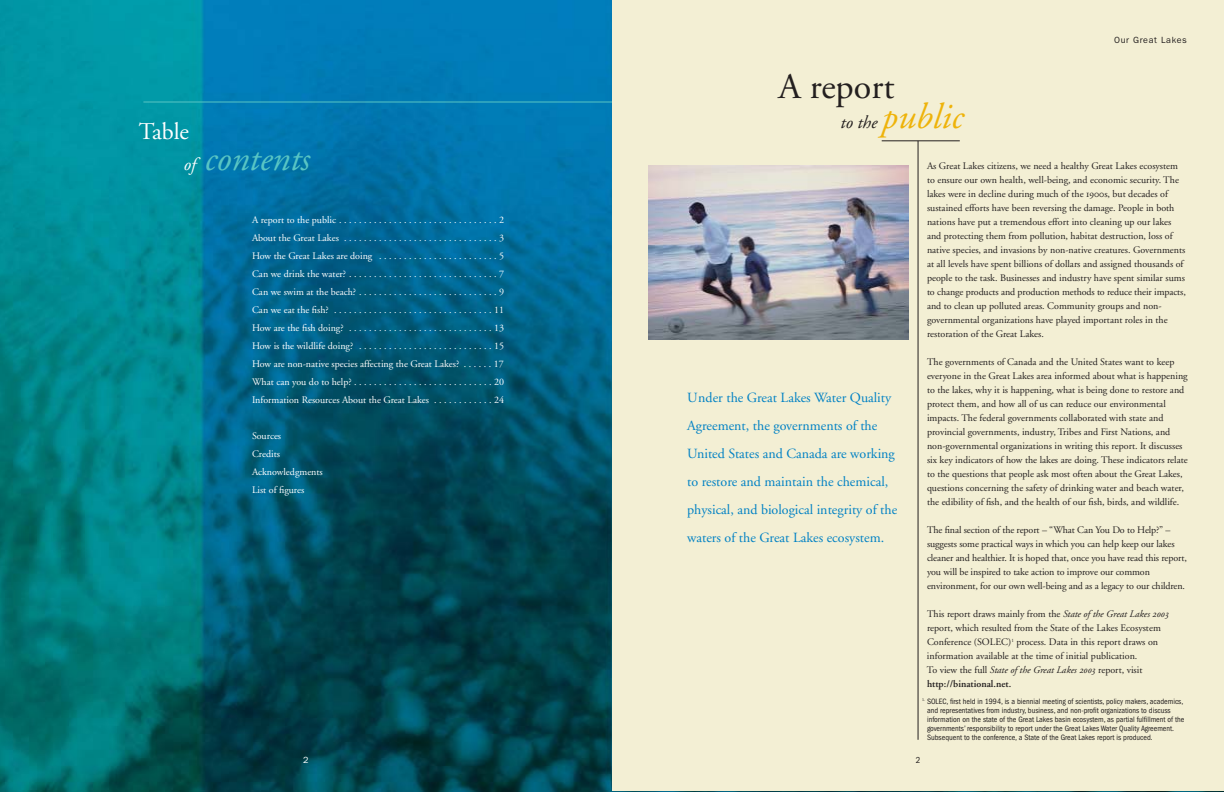
<style>
.page{position:relative;width:1224px;height:792px;background:#fff}
.page>*{position:absolute;margin:0;border:0;box-sizing:border-box;transform-origin:0 0}
.t1{font:36px/29.8px "Adobe Garamond";color:#231f1f}
.t2{font:italic 36px "Adobe Garamond";color:#58c5c4}
.t3{font:24px "Adobe Garamond";color:#fff}
.t4{font:14px/28px "Adobe Garamond";color:#0081c4}
.t5{font:10px/14px "Adobe Garamond";color:#231f1f}
.t6{font:10px/18px "Adobe Garamond";color:#fff;text-align:justify}
.t7{font:9px "Franklin Gothic";letter-spacing:.07em;color:#231f1f}
.t8{font:9px "Franklin Gothic";color:#fff}
.t9{font:condensed 9px "Franklin Gothic";color:#231f1f}
.t10{font:condensed 8px/9px "Franklin Gothic";color:#231f1f}
.s1{font-size:18px;color:#fff}
.s2{font-style:italic;font-size:18px}
.s3{font-style:italic;color:#eeb30a}
.s4{font-family:"Adobe Garamond Regular SC"}
.s5{font-style:italic}
.s6{font-family:"Adobe Garamond Italic Os F"}
.s7{font-weight:600}
</style>
<div class="page">
<img style="left:0;top:0;width:612px;height:792px">
<hr style="left:143px;top:102px;width:469px;height:1px;background:#58c5c4">
<div style="left:612px;top:0;width:612px;height:792px;background:#f3efd4"></div>
<hr style="left:882px;top:141px;width:78px;height:1px;background:#231f1f">
<hr style="left:918px;top:141px;width:1px;height:599px;background:#231f1f">
<img style="left:648px;top:165px;width:261px;height:174px">
<h2 class="t3" style="left:139px;top:122px;width:52px">Table</h2>
<h1 class="t2" style="left:184px;top:144px;width:128px"><span class="s1">of</span> contents</h1>
<p class="t6" style="left:252px;top:212px;width:254px">A report to the public . . . . . . . . . . . . . . . . . . . . . . . . . . . . . . . . 2<br>About the Great Lakes . . . . . . . . . . . . . . . . . . . . . . . . . . . . . . . 3<br>How the Great Lakes are doing . . . . . . . . . . . . . . . . . . . . . . . . 5<br>Can we drink the water? . . . . . . . . . . . . . . . . . . . . . . . . . . . . . . 7<br>Can we swim at the beach? . . . . . . . . . . . . . . . . . . . . . . . . . . . . 9<br>Can we eat the fish? . . . . . . . . . . . . . . . . . . . . . . . . . . . . . . . . 11<br>How are the fish doing? . . . . . . . . . . . . . . . . . . . . . . . . . . . . . 13<br>How is the wildlife doing? . . . . . . . . . . . . . . . . . . . . . . . . . . . 15<br>How are non-native species affecting the Great Lakes? . . . . . . 17<br>What can you do to help? . . . . . . . . . . . . . . . . . . . . . . . . . . . . 20<br>Information Resources About the Great Lakes . . . . . . . . . . . . 24</p>
<p class="t6" style="left:252px;top:428px;width:72px;text-align:left">Sources<br>Credits<br>Acknowledgments<br>List of figures</p>
<p class="t8" style="left:303px;top:757px;width:7px">2</p>
<p class="t7" style="left:1114px;top:37px;width:74px">Our Great Lakes</p>
<h1 class="t1" style="left:841px;top:75px;width:125px;text-indent:-62px">A report<br><span class="s2">to the</span> <span class="s3">public</span></h1>
<p class="t5" style="left:927px;top:160px;width:260px">As Great Lakes citizens, we need a healthy Great Lakes ecosystem to ensure our own health, well-being, and economic security. The lakes were in decline during much of the <span class="s4">1900</span>s, but decades of sustained efforts have been reversing the damage. People in both nations have put a tremendous effort into cleaning up our lakes and protecting them from pollution, habitat destruction, loss of native species, and invasions by non-native creatures. Governments at all levels have spent billions of dollars and assigned thousands of people to the task. Businesses and industry have spent similar sums to change products and production methods to reduce their impacts, and to clean up polluted areas. Community groups and non&shy;governmental organizations have played important roles in the restoration of the Great Lakes.</p>
<p class="t5" style="left:927px;top:356px;width:262px">The governments of Canada and the United States want to keep everyone in the Great Lakes area informed about what is happening to the lakes, why it is happening, what is being done to restore and protect them, and how all of us can reduce our environmental impacts. The federal governments collaborated with state and provincial governments, industry, Tribes and First Nations, and non-governmental organizations in writing this report. It discusses six key indicators of how the lakes are doing. These indicators relate to the questions that people ask most often about the Great Lakes, questions concerning the safety of drinking water and beach water, the edibility of fish, and the health of our fish, birds, and wildlife.</p>
<p class="t5" style="left:927px;top:524px;width:261px">The final section of the report – “What Can You Do to Help?” – suggests some practical ways in which you can help keep our lakes cleaner and healthier. It is hoped that, once you have read this report, you will be inspired to take action to improve our common environment, for our own well-being and as a legacy to our children.</p>
<p class="t5" style="left:927px;top:608px;width:243px">This report draws mainly from the <span class="s5">State of the Great Lakes</span> <span class="s6">2003 </span>report, which resulted from the State of the Lakes Ecosystem Conference (SOLEC)<sup>1</sup> process. Data in this report draws on information available at the time of initial publication.<br>To view the full <span class="s5">State of the Great Lakes</span> <span class="s6">2003</span> report, visit <span class="s7">http://binational.net.</span></p>
<h3 class="t4" style="left:687px;top:385px;width:212px">Under the Great Lakes Water Quality Agreement, the governments of the United States and Canada are working to restore and maintain the chemical, physical, and biological integrity of the waters of the Great Lakes ecosystem.</h3>
<p class="t10" style="left:927px;top:697px;width:259px;text-indent:-5px"><sup>1.</sup> SOLEC, first held in 1994, is a biennial meeting of scientists, policy makers, academics, and representatives from industry, business, and non-profit organizations to discuss information on the state of the Great Lakes basin ecosystem, as partial fulfillment of the governments’ responsibility to report under the Great Lakes Water Quality Agreement.<br>Subsequent to the conference, a State of the Great Lakes report is produced.</p>
<p class="t9" style="left:916px;top:757px;width:6px">2</p>
</div>
